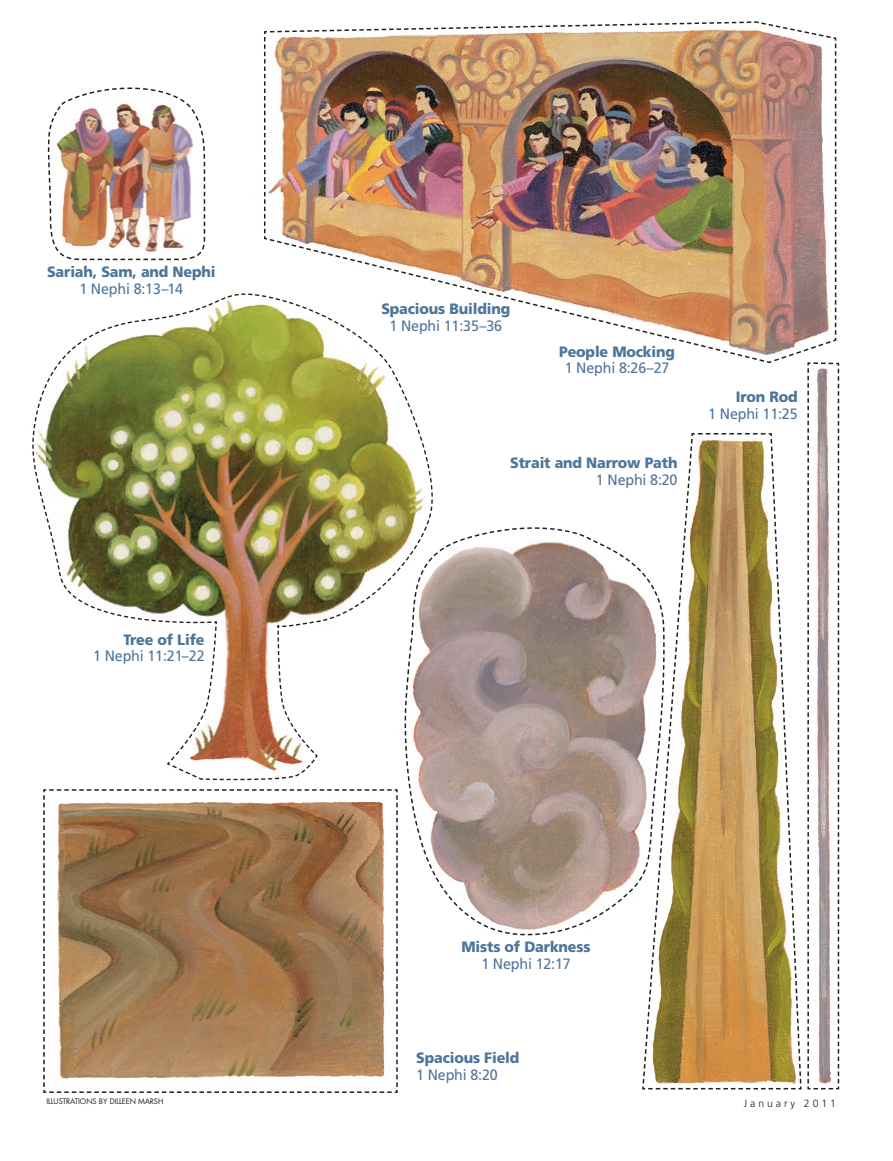
<style>
.page{position:relative;width:893px;height:1161px;background:#fff}
.page>*{position:absolute;margin:0;border:0;box-sizing:border-box;transform-origin:0 0}
.t1{font:900 15px "Frutigerlds Lat";letter-spacing:-.01em;color:#4d759a;scale:.95 1}
.t2{font:15px "Frutigerlds Lat";letter-spacing:-.01em;color:#4d759a;scale:.95 1}
.t3{font:300 10.5px "Frutigerlds Lat";letter-spacing:.28em;color:#231f20}
.t4{font:7.5px "Futuralds Lat";letter-spacing:-.01em;color:#231f20}
</style>
<div class="page">
<img style="left:32px;top:37px;width:807px;height:1056px">
<img style="left:264px;top:21px;width:572px;height:342px">
<p class="t1" style="left:47px;top:261px;width:179px">Sariah, Sam, and Nephi</p>
<p class="t2" style="left:79px;top:277px;width:111px">1 Nephi 8:13–14</p>
<p class="t1" style="left:124px;top:628px;width:87px">Tree of Life</p>
<p class="t2" style="left:93px;top:645px;width:119px">1 Nephi 11:21–22</p>
<p class="t4" style="left:46px;top:1094px;width:119px">ILLUSTRATIONS BY DILLEEN MARSH</p>
<p class="t1" style="left:381px;top:297px;width:137px">Spacious Building</p>
<p class="t2" style="left:390px;top:314px;width:120px">1 Nephi 11:35–36</p>
<p class="t1" style="left:559px;top:340px;width:123px">People Mocking</p>
<p class="t2" style="left:565px;top:356px;width:112px">1 Nephi 8:26–27</p>
<p class="t1" style="left:510px;top:451px;width:178px">Strait and Narrow Path</p>
<p class="t2" style="left:596px;top:468px;width:87px">1 Nephi 8:20</p>
<p class="t1" style="left:736px;top:385px;width:67px">Iron Rod</p>
<p class="t2" style="left:708px;top:402px;width:96px">1 Nephi 11:25</p>
<p class="t1" style="left:461px;top:935px;width:137px">Mists of Darkness</p>
<p class="t2" style="left:481px;top:952px;width:96px">1 Nephi 12:17</p>
<p class="t1" style="left:416px;top:1046px;width:110px">Spacious Field</p>
<p class="t2" style="left:416px;top:1063px;width:87px">1 Nephi 8:20</p>
<p class="t3" style="left:744px;top:1096px;width:94px">January 2011</p>
</div>
